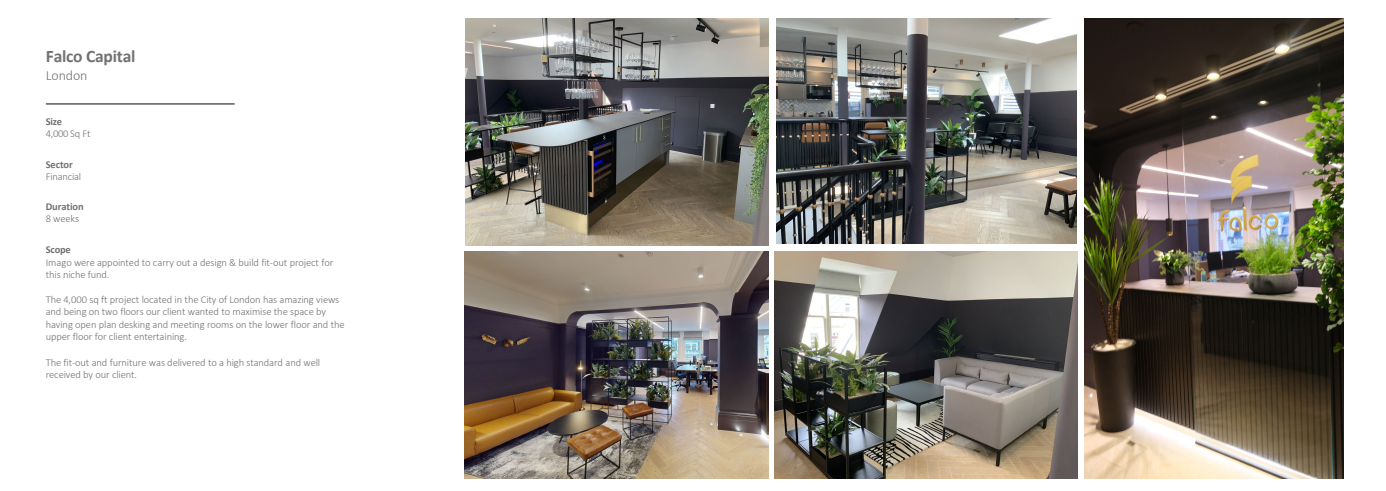
<style>
.page{position:relative;width:1386px;height:491px;background:#fff}
.page>*{position:absolute;margin:0;border:0;box-sizing:border-box;transform-origin:0 0}
.t1{font:700 17.5px "Calibri";letter-spacing:-.01em;color:#727272}
.t2{font:300 14px "Calibri";letter-spacing:-.01em;color:#727272}
.t3{font:300 10.5px/12.6px "Calibri";letter-spacing:-.01em;color:#727272}
.t4{font:700 10.5px "Calibri";letter-spacing:-.015em;color:#727272}
</style>
<div class="page">
<hr style="left:46px;top:103px;width:188px;height:2px;background:#727272">
<img style="left:465px;top:18px;width:303px;height:227px">
<img style="left:776px;top:18px;width:300px;height:225px">
<img style="left:774px;top:251px;width:303px;height:227px">
<img style="left:464px;top:251px;width:304px;height:227px">
<img style="left:1084px;top:18px;width:258px;height:460px">
<h2 class="t1" style="left:46px;top:44px;width:91px">Falco Capital</h2>
<h2 class="t2" style="left:46px;top:66px;width:43px">London</h2>
<p class="t4" style="left:46px;top:114px;width:18px">Size</p>
<p class="t3" style="left:46px;top:127px;width:46px">4,000 Sq Ft</p>
<p class="t4" style="left:46px;top:156px;width:29px">Sector</p>
<p class="t3" style="left:46px;top:170px;width:37px">Financial</p>
<p class="t4" style="left:46px;top:199px;width:40px">Duration</p>
<p class="t3" style="left:46px;top:212px;width:35px">8 weeks</p>
<p class="t4" style="left:46px;top:242px;width:27px">Scope</p>
<p class="t3" style="left:46px;top:256px;width:289px;line-height:12.2px">Imago were appointed to carry out a design &amp; build fit-out project for this niche fund.</p>
<p class="t3" style="left:46px;top:292px;width:300px">The 4,000 sq ft project located in the City of London has amazing views and being on two floors our client wanted to maximise the space by having open plan desking and meeting rooms on the lower floor and the upper floor for client entertaining.</p>
<p class="t3" style="left:46px;top:355px;width:276px">The fit-out and furniture was delivered to a high standard and well received by our client.</p>
</div>
